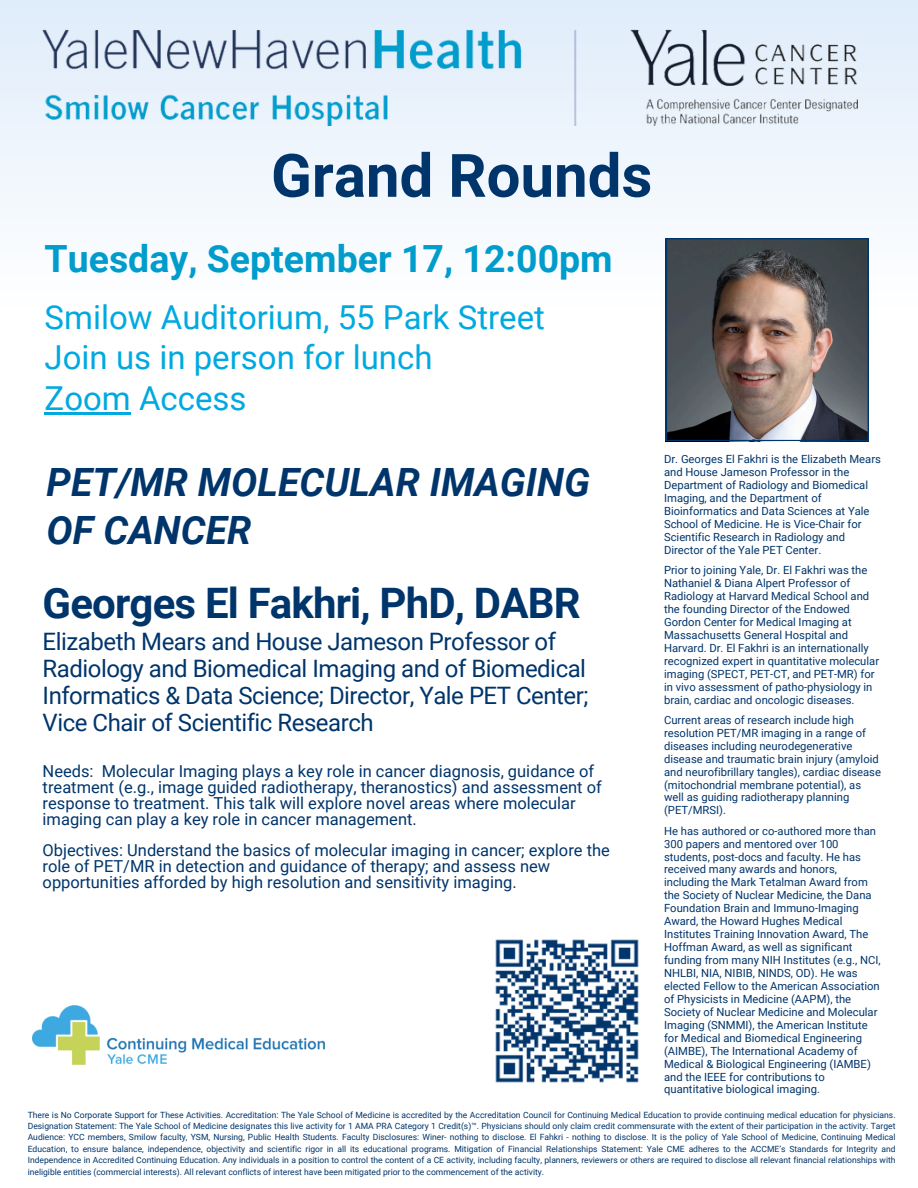
<style>
.page{position:relative;width:918px;height:1188px;background:#fff}
.page>*{position:absolute;margin:0;border:0;box-sizing:border-box;transform-origin:0 0}
.t1{font:700 60px "Roboto";color:#00356b}
.t2{font:700 42px "Roboto";letter-spacing:-.02em;color:#00356b}
.t3{font:italic 700 39px/48.3px "Roboto";color:#00356b}
.t4{font:700 37.5px "Roboto";color:#009ccc}
.t5{font:33px/40.5px "Roboto";color:#00a9e0}
.t6{font:24px/27px "Roboto";letter-spacing:-.02em;color:#00356b}
.t7{font:16.5px/15.8px "Roboto";color:#00356b}
.t8{font:11.25px/12.9px "Roboto";color:#00356b}
.t9{font:8.55px/11.4px "Roboto";color:#00356b;text-align:justify}
</style>
<div class="page">
<img style="left:32px;top:1005px;width:293px;height:60px">
<div style="left:1px;top:0;width:917px;height:316px;background:linear-gradient(to bottom,#dfecfa,#fefeff)"></div>
<img style="left:43px;top:30px;width:814px;height:95px">
<img style="left:666px;top:238px;width:202px;height:203px">
<img style="left:495px;top:939px;width:144px;height:144px">
<hr style="left:45px;top:412px;width:86px;height:2px;background:#00a9e0">
<p class="t1" style="left:271px;top:141px;width:383px">Grand Rounds</p>
<h5 class="t4" style="left:45px;top:237px;width:570px">Tuesday, September 17, 12:00pm</h5>
<h2 class="t5" style="left:45px;top:297px;width:502px">Smilow Auditorium, 55 Park Street<br>Join us in person for lunch<br>Zoom Access</h2>
<p class="t3" style="left:47px;top:458px;width:545px">PET/MR MOLECULAR IMAGING<br>OF CANCER</p>
<h4 class="t2" style="left:43px;top:579px;width:539px">Georges El Fakhri, PhD, DABR</h4>
<h4 class="t6" style="left:43px;top:629px;width:547px">Elizabeth Mears and House Jameson Professor of Radiology and Biomedical Imaging and of Biomedical Informatics &amp; Data Science; Director, Yale PET Center; Vice Chair of Scientific Research</h4>
<h6 class="t7" style="left:43px;top:764px;width:561px">Needs: Molecular Imaging plays a key role in cancer diagnosis, guidance of treatment (e.g., image guided radiotherapy, theranostics) and assessment of response to treatment. This talk will explore novel areas where molecular imaging can play a key role in cancer management.</h6>
<h6 class="t7" style="left:43px;top:843px;width:569px">Objectives: Understand the basics of molecular imaging in cancer; explore the role of PET/MR in detection and guidance of therapy; and assess new opportunities afforded by high resolution and sensitivity imaging.</h6>
<p class="t8" style="left:664px;top:453px;width:218px">Dr. Georges El Fakhri is the Elizabeth Mears and House Jameson Professor in the Department of Radiology and Biomedical Imaging, and the Department of Bioinformatics and Data Sciences at Yale School of Medicine. He is Vice-Chair for Scientific Research in Radiology and Director of the Yale PET Center.</p>
<p class="t8" style="left:664px;top:564px;width:217px">Prior to joining Yale, Dr. El Fakhri was the Nathaniel &amp; Diana Alpert Professor of Radiology at Harvard Medical School and the founding Director of the Endowed Gordon Center for Medical Imaging at Massachusetts General Hospital and Harvard. Dr. El Fakhri is an internationally recognized expert in quantitative molecular imaging (SPECT, PET-CT, and PET-MR) for in vivo assessment of patho-physiology in brain, cardiac and oncologic diseases.</p>
<p class="t8" style="left:664px;top:714px;width:218px">Current areas of research include high resolution PET/MR imaging in a range of diseases including neurodegenerative disease and traumatic brain injury (amyloid and neurofibrillary tangles), cardiac disease (mitochondrial membrane potential), as well as guiding radiotherapy planning (PET/MRSI).</p>
<p class="t8" style="left:664px;top:824px;width:218px">He has authored or co-authored more than 300 papers and mentored over 100 students, post-docs and faculty. He has received many awards and honors, including the Mark Tetalman Award from the Society of Nuclear Medicine, the Dana Foundation Brain and Immuno-Imaging Award, the Howard Hughes Medical Institutes Training Innovation Award, The Hoffman Award, as well as significant funding from many NIH Institutes (e.g., NCI, NHLBI, NIA, NIBIB, NINDS, OD). He was elected Fellow to the American Association of Physicists in Medicine (AAPM), the Society of Nuclear Medicine and Molecular Imaging (SNMMI), the American Institute for Medical and Biomedical Engineering (AIMBE), The International Academy of Medical &amp; Biological Engineering (IAMBE) and the IEEE for contributions to quantitative biological imaging.</p>
<p class="t9" style="left:28px;top:1109px;width:869px">There is No Corporate Support for These Activities. Accreditation: The Yale School of Medicine is accredited by the Accreditation Council for Continuing Medical Education to provide continuing medical education for physicians.<br>Designation Statement: The Yale School of Medicine designates this live activity for 1 AMA PRA Category 1 Credit(s)™. Physicians should only claim credit commensurate with the extent of their participation in the activity. Target Audience: YCC members, Smilow faculty, YSM, Nursing, Public Health Students. Faculty Disclosures: Winer- nothing to disclose. El Fahkri - nothing to disclose. It is the policy of Yale School of Medicine, Continuing Medical Education, to ensure balance, independence, objectivity and scientific rigor in all its educational programs. Mitigation of Financial Relationships Statement: Yale CME adheres to the ACCME’s Standards for Integrity and Independence in Accredited Continuing Education. Any individuals in a position to control the content of a CE activity, including faculty, planners, reviewers or others are required to disclose all relevant financial relationships with ineligible entities (commercial interests). All relevant conflicts of interest have been mitigated prior to the commencement of the activity.</p>
</div>
